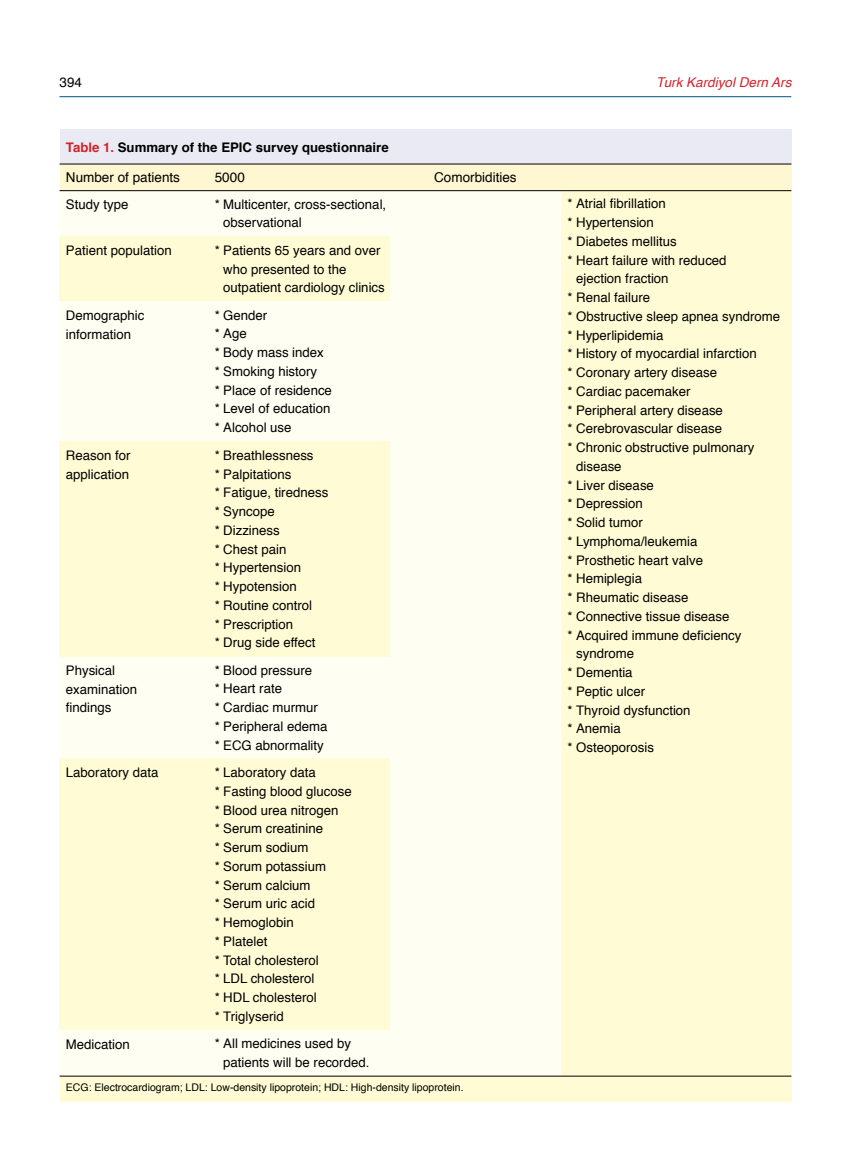
<style>
.page{position:relative;width:851px;height:1170px;background:#fff}
.page>*{position:absolute;margin:0;border:0;box-sizing:border-box;transform-origin:0 0}
.t1{font:13.5px "Helvetica";color:#000}
.t2{font:italic 13.5px "Helvetica";color:#d2232a}
.t3{font:13.2px/18.8px "Helvetica";color:#000}
.t4{font:700 13.2px "Helvetica";color:#000}
.t5{font:10.5px "Helvetica";color:#000}
.s1{color:#d2232a}
</style>
<div class="page">
<hr style="left:59px;top:96px;width:732px;height:1px;background:#00508a">
<div style="left:60px;top:130px;width:731px;height:34px;background:#e9eaf3"></div>
<div style="left:60px;top:190px;width:731px;height:911px;background:#fffef2"></div>
<div style="left:60px;top:164px;width:731px;height:26px;background:#fff6d2"></div>
<div style="left:60px;top:236px;width:330px;height:65px;background:#fffcd5"></div>
<div style="left:560px;top:190px;width:231px;height:885px;background:#fffcd5"></div>
<div style="left:60px;top:441px;width:330px;height:215px;background:#fffcd5"></div>
<div style="left:60px;top:758px;width:330px;height:271px;background:#fffcd5"></div>
<div style="left:60px;top:1075px;width:731px;height:26px;background:#fffcd5"></div>
<hr style="left:60px;top:164px;width:731px;height:1px;background:#000">
<hr style="left:60px;top:190px;width:731px;height:1px;background:#000">
<hr style="left:60px;top:1075px;width:731px;height:1px;background:#000">
<p class="t1" style="left:60px;top:72px;width:24px">394</p>
<p class="t2" style="left:656px;top:71px;width:137px">Turk Kardiyol Dern Ars</p>
<p class="t4" style="left:66px;top:136px;width:324px"><span class="s1">Table 1.</span> Summary of the EPIC survey questionnaire</p>
<p class="t1" style="left:66px;top:167px;width:116px">Number of patients</p>
<p class="t1" style="left:215px;top:167px;width:32px">5000</p>
<p class="t1" style="left:434px;top:167px;width:84px">Comorbidities</p>
<p class="t3" style="left:66px;top:195px;width:64px">Study type</p>
<p class="t3" style="left:66px;top:241px;width:107px">Patient population</p>
<p class="t3" style="left:223px;top:195px;width:164px;text-indent:-9px">* Multicenter, cross-sectional, observational</p>
<p class="t3" style="left:223px;top:241px;width:163px;text-indent:-9px">* Patients 65 years and over who presented to the outpatient cardiology clinics</p>
<p class="t3" style="left:66px;top:306px;width:80px">Demographic information</p>
<p class="t3" style="left:215px;top:306px;width:119px">* Gender<br>* Age<br>* Body mass index * Smoking history<br>* Place of residence * Level of education * Alcohol use</p>
<p class="t3" style="left:66px;top:446px;width:66px">Reason for application</p>
<p class="t3" style="left:215px;top:446px;width:115px">* Breathlessness<br>* Palpitations<br>* Fatigue, tiredness * Syncope<br>* Dizziness<br>* Chest pain<br>* Hypertension<br>* Hypotension<br>* Routine control<br>* Prescription<br>* Drug side effect</p>
<p class="t3" style="left:215px;top:661px;width:114px">* Blood pressure<br>* Heart rate<br>* Cardiac murmur<br>* Peripheral edema * ECG abnormality</p>
<p class="t3" style="left:215px;top:763px;width:138px">* Laboratory data<br>* Fasting blood glucose * Blood urea nitrogen<br>* Serum creatinine<br>* Serum sodium<br>* Sorum potassium<br>* Serum calcium<br>* Serum uric acid<br>* Hemoglobin<br>* Platelet<br>* Total cholesterol<br>* LDL cholesterol<br>* HDL cholesterol<br>* Triglyserid</p>
<p class="t3" style="left:223px;top:1034px;width:147px;text-indent:-9px">* All medicines used by patients will be recorded.</p>
<p class="t3" style="left:66px;top:661px;width:73px">Physical examination findings</p>
<p class="t3" style="left:66px;top:763px;width:94px">Laboratory data</p>
<p class="t3" style="left:66px;top:1034px;width:65px">Medication</p>
<p class="t5" style="left:66px;top:1079px;width:399px">ECG: Electrocardiogram; LDL: Low-density lipoprotein; HDL: High-density lipoprotein.</p>
<p class="t3" style="left:567px;top:195px;width:99px">* Atrial fibrillation</p>
<p class="t3" style="left:567px;top:213px;width:88px">* Hypertension</p>
<p class="t3" style="left:567px;top:232px;width:110px">* Diabetes mellitus</p>
<p class="t3" style="left:567px;top:251px;width:160px">* Heart failure with reduced</p>
<p class="t3" style="left:576px;top:270px;width:94px">ejection fraction</p>
<p class="t3" style="left:567px;top:288px;width:84px">* Renal failure</p>
<p class="t3" style="left:567px;top:307px;width:214px">* Obstructive sleep apnea syndrome</p>
<p class="t3" style="left:567px;top:326px;width:97px">* Hyperlipidemia</p>
<p class="t3" style="left:567px;top:344px;width:190px">* History of myocardial infarction</p>
<p class="t3" style="left:567px;top:363px;width:151px">* Coronary artery disease</p>
<p class="t3" style="left:567px;top:382px;width:124px">* Cardiac pacemaker</p>
<p class="t3" style="left:567px;top:401px;width:157px">* Peripheral artery disease</p>
<p class="t3" style="left:567px;top:419px;width:156px">* Cerebrovascular disease</p>
<p class="t3" style="left:567px;top:438px;width:188px">* Chronic obstructive pulmonary</p>
<p class="t3" style="left:576px;top:457px;width:47px">disease</p>
<p class="t3" style="left:567px;top:476px;width:88px">* Liver disease</p>
<p class="t3" style="left:567px;top:494px;width:77px">* Depression</p>
<p class="t3" style="left:567px;top:513px;width:77px">* Solid tumor</p>
<p class="t3" style="left:567px;top:532px;width:131px">* Lymphoma/leukemia</p>
<p class="t3" style="left:567px;top:551px;width:137px">* Prosthetic heart valve</p>
<p class="t3" style="left:567px;top:569px;width:76px">* Hemiplegia</p>
<p class="t3" style="left:567px;top:588px;width:122px">* Rheumatic disease</p>
<p class="t3" style="left:567px;top:607px;width:163px">* Connective tissue disease</p>
<p class="t3" style="left:567px;top:626px;width:175px">* Acquired immune deficiency</p>
<p class="t3" style="left:576px;top:644px;width:59px">syndrome</p>
<p class="t3" style="left:567px;top:663px;width:66px">* Dementia</p>
<p class="t3" style="left:567px;top:682px;width:79px">* Peptic ulcer</p>
<p class="t3" style="left:567px;top:701px;width:124px">* Thyroid dysfunction</p>
<p class="t3" style="left:567px;top:719px;width:55px">* Anemia</p>
<p class="t3" style="left:567px;top:738px;width:88px">* Osteoporosis</p>
</div>
